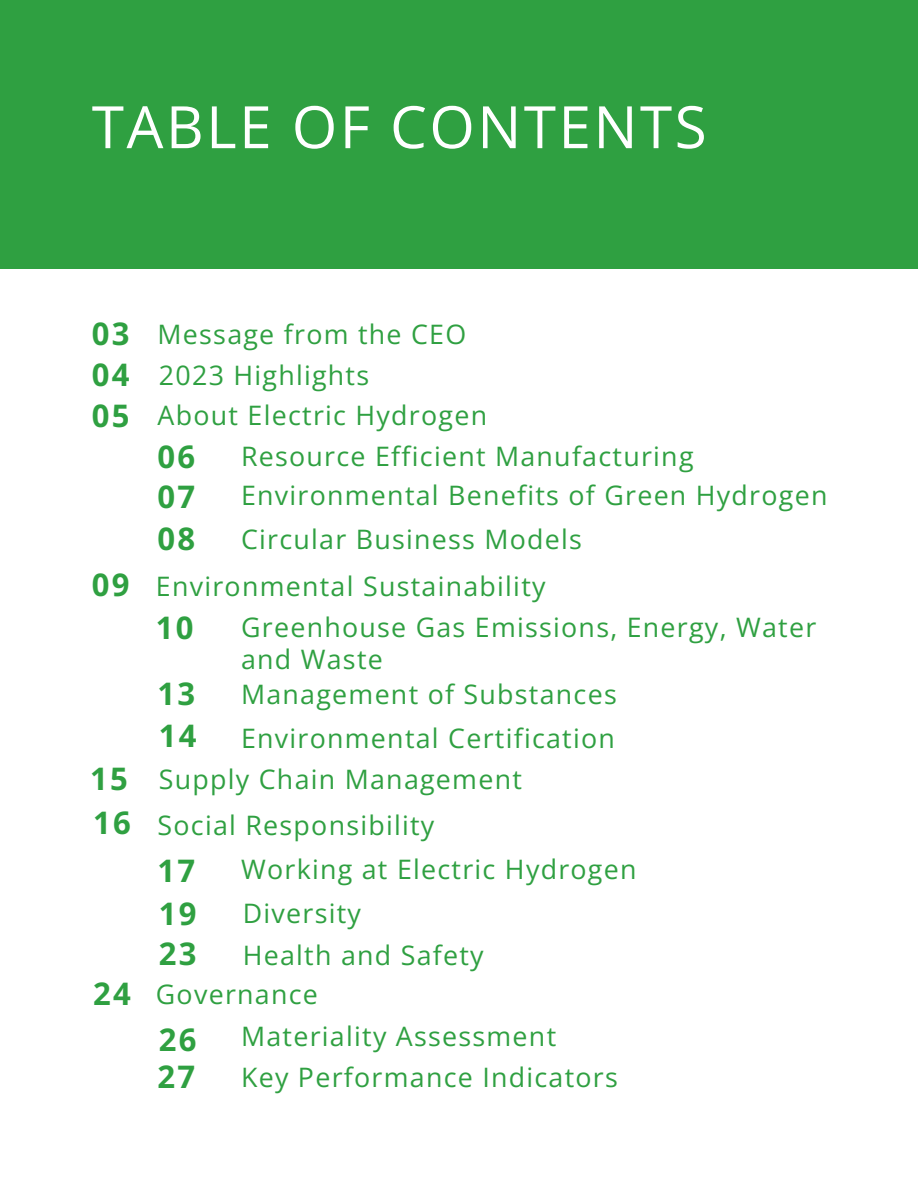
<style>
.page{position:relative;width:918px;height:1188px;background:#fff}
.page>*{position:absolute;margin:0;border:0;box-sizing:border-box;transform-origin:0 0}
.t1{font:58.5px "Open Sans";letter-spacing:.04em;color:#fff}
.t2{font:700 31.05px "Open Sans";letter-spacing:.07em;color:#2fa041}
.t3{font:26.85px/40.7px "Open Sans";letter-spacing:.045em;color:#2fa041}
.s1{font-weight:700;font-size:31.05px}
</style>
<div class="page">
<div style="left:0;top:0;width:918px;height:269px;background:#2fa041"></div>
<h1 class="t1" style="left:92px;top:87px;width:616px">TABLE OF CONTENTS</h1>
<p class="t2" style="left:92px;top:312px;width:39px">03</p>
<p class="t3" style="left:158px;top:314px;width:310px">Message from the CEO</p>
<p class="t3" style="left:92px;top:354px;width:279px"><span class="s1">04</span> 2023 Highlights</p>
<p class="t2" style="left:92px;top:393px;width:39px">05</p>
<p class="t3" style="left:158px;top:394px;width:331px">About Electric Hydrogen</p>
<p class="t2" style="left:158px;top:435px;width:39px">06</p>
<p class="t3" style="left:241px;top:435px;width:454px">Resource Efficient Manufacturing</p>
<p class="t2" style="left:158px;top:475px;width:39px">07</p>
<p class="t3" style="left:241px;top:474px;width:588px">Environmental Benefits of Green Hydrogen</p>
<p class="t2" style="left:158px;top:517px;width:39px">08</p>
<p class="t3" style="left:241px;top:518px;width:343px">Circular Business Models</p>
<p class="t3" style="left:241px;top:565px;width:577px;text-indent:-149px"><span class="s1">09</span> Environmental Sustainability<br>Greenhouse Gas Emissions, Energy, Water</p>
<p class="t3" style="left:241px;top:638px;width:143px">and Waste</p>
<p class="t2" style="left:156px;top:606px;width:39px">10</p>
<p class="t2" style="left:158px;top:672px;width:39px">13</p>
<p class="t2" style="left:159px;top:714px;width:39px">14</p>
<p class="t3" style="left:241px;top:674px;width:377px">Management of Substances</p>
<p class="t3" style="left:241px;top:717px;width:375px">Environmental Certification</p>
<p class="t3" style="left:90px;top:758px;width:433px"><span class="s1">15</span> Supply Chain Management</p>
<p class="t3" style="left:93px;top:805px;width:343px"><span class="s1">16</span> Social Responsibility</p>
<p class="t2" style="left:158px;top:849px;width:39px">17</p>
<p class="t3" style="left:241px;top:849px;width:397px">Working at Electric Hydrogen</p>
<p class="t2" style="left:159px;top:892px;width:39px">19</p>
<p class="t2" style="left:159px;top:932px;width:39px">23</p>
<p class="t3" style="left:243px;top:892px;width:120px">Diversity</p>
<p class="t3" style="left:243px;top:935px;width:242px">Health and Safety</p>
<p class="t3" style="left:93px;top:973px;width:226px"><span class="s1">24</span> Governance</p>
<p class="t2" style="left:159px;top:1018px;width:39px">26</p>
<p class="t3" style="left:241px;top:1015px;width:317px">Materiality Assessment</p>
<p class="t2" style="left:158px;top:1055px;width:39px">27</p>
<p class="t3" style="left:241px;top:1056px;width:378px">Key Performance Indicators</p>
</div>
